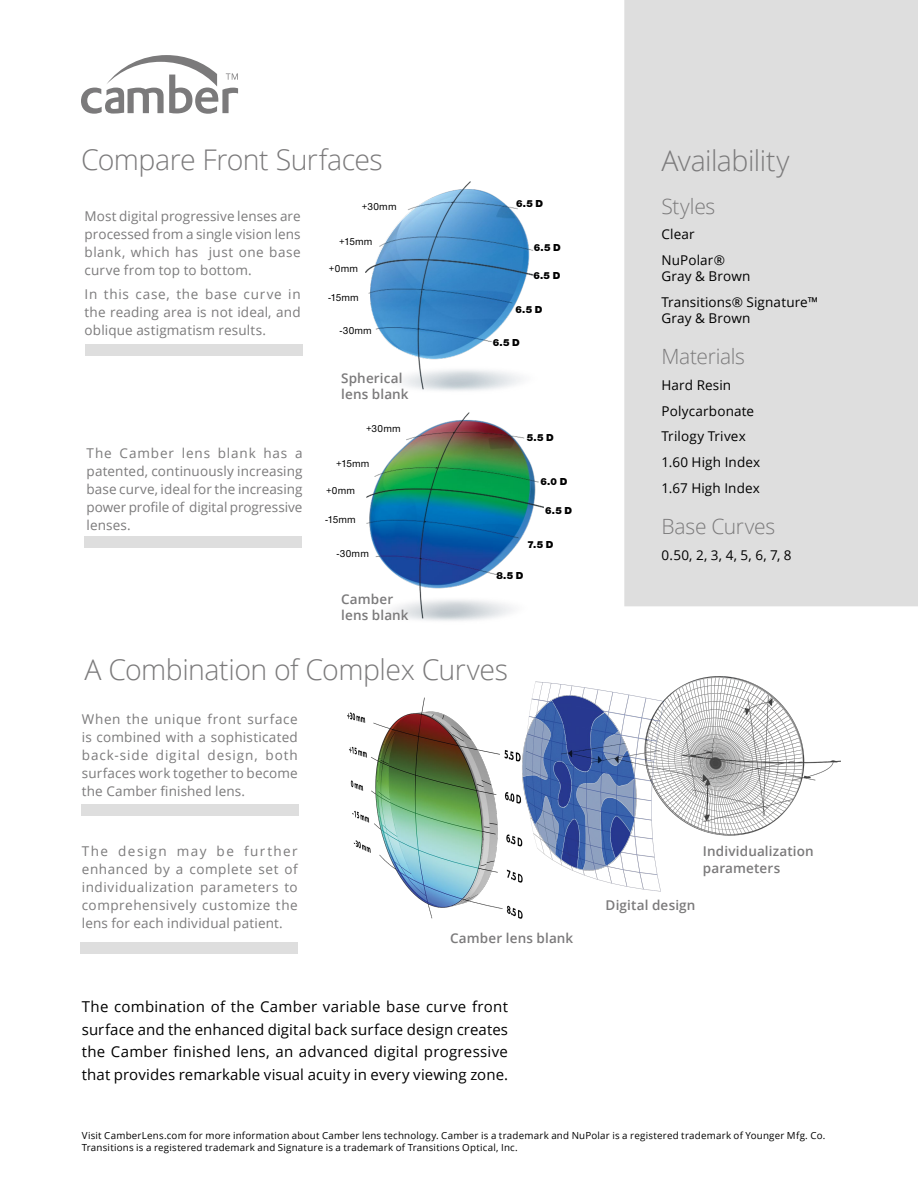
<style>
.page{position:relative;width:918px;height:1188px;background:#fff}
.page>*{position:absolute;margin:0;border:0;box-sizing:border-box;transform-origin:0 0}
.Paragraph_Header{font:300 28.5px "Open Sans";letter-spacing:-.02em;color:#7b7a7b}
.Paragraph_Subhead{font:300 21px "Open Sans";letter-spacing:-.015em;color:#7b7a7b}
.Normal_larger{font:15px/22.5px "Open Sans";letter-spacing:.005em;color:#000;text-align:justify}
.Normal__blue{font:13.5px/18px "Open Sans";letter-spacing:.01em;color:#7b7a7b;text-align:justify}
.t1{font:13.5px/16.2px "Open Sans";letter-spacing:.01em;color:#000}
.t2{font:600 13.5px/16.5px "Open Sans";letter-spacing:.01em;color:#7b7a7b}
.Graph_Labels_-_Numer{font:500 10.5px "Nimbus CEZOT";letter-spacing:.015em;color:#000}
.Graph_Labels_-_Numer-2{font:900 10.5px "Nimbus CEZOT";color:#000}
.t3{font:9.75px/11.7px "Open Sans";letter-spacing:.025em;color:#000}
</style>
<div class="page">
<img style="left:365px;top:182px;width:169px;height:209px">
<img style="left:366px;top:413px;width:178px;height:208px">
<img style="left:348px;top:676px;width:492px;height:242px">
<div style="left:624px;top:0;width:294px;height:606px;background:#dedede"></div>
<div style="left:85px;top:537px;width:217px;height:11px;background:#dedede"></div>
<div style="left:81px;top:805px;width:217px;height:11px;background:#dedede"></div>
<div style="left:85px;top:345px;width:218px;height:11px;background:#dedede"></div>
<div style="left:81px;top:942px;width:217px;height:11px;background:#dedede"></div>
<svg style="left:81px;top:55px;width:157px;height:59px"></svg>
<p class="Paragraph_Header" style="left:81px;top:140px;width:303px">Compare Front Surfaces</p>
<p class="Normal__blue" style="left:85px;top:206px;width:217px">Most digital progressive lenses are processed from a single vision lens blank, which has just one base curve from top to bottom.</p>
<p class="Normal__blue" style="left:85px;top:285px;width:218px">In this case, the base curve in the reading area is not ideal, and oblique astigmatism results.</p>
<p class="Normal__blue" style="left:87px;top:444px;width:218px">The Camber lens blank has a patented, continuously increasing base curve, ideal for the increasing power profile of digital progressive lenses.</p>
<p class="Graph_Labels_-_Numer" style="left:362px;top:201px;width:36px">+30mm</p>
<p class="Graph_Labels_-_Numer" style="left:339px;top:235px;width:35px">+15mm</p>
<p class="Graph_Labels_-_Numer" style="left:329px;top:262px;width:30px">+0mm</p>
<p class="Graph_Labels_-_Numer" style="left:328px;top:292px;width:32px">-15mm</p>
<p class="Graph_Labels_-_Numer" style="left:340px;top:325px;width:33px">-30mm</p>
<p class="t2" style="left:341px;top:369px;width:69px">Spherical lens blank</p>
<p class="Graph_Labels_-_Numer" style="left:366px;top:423px;width:36px">+30mm</p>
<p class="Graph_Labels_-_Numer" style="left:336px;top:457px;width:35px">+15mm</p>
<p class="Graph_Labels_-_Numer" style="left:326px;top:484px;width:30px">+0mm</p>
<p class="Graph_Labels_-_Numer" style="left:325px;top:514px;width:32px">-15mm</p>
<p class="Graph_Labels_-_Numer" style="left:337px;top:547px;width:33px">-30mm</p>
<p class="t2" style="left:341px;top:590px;width:69px">Camber lens blank</p>
<p class="Graph_Labels_-_Numer-2" style="left:516px;top:197px;width:28px">6.5 D</p>
<p class="Graph_Labels_-_Numer-2" style="left:534px;top:241px;width:28px">6.5 D</p>
<p class="Graph_Labels_-_Numer-2" style="left:533px;top:269px;width:28px">6.5 D</p>
<p class="Graph_Labels_-_Numer-2" style="left:515px;top:304px;width:28px">6.5 D</p>
<p class="Graph_Labels_-_Numer-2" style="left:493px;top:336px;width:28px">6.5 D</p>
<p class="Graph_Labels_-_Numer-2" style="left:527px;top:431px;width:28px">5.5 D</p>
<p class="Graph_Labels_-_Numer-2" style="left:541px;top:475px;width:28px">6.0 D</p>
<p class="Graph_Labels_-_Numer-2" style="left:545px;top:504px;width:28px">6.5 D</p>
<p class="Graph_Labels_-_Numer-2" style="left:527px;top:538px;width:28px">7.5 D</p>
<p class="Graph_Labels_-_Numer-2" style="left:496px;top:570px;width:29px">8.5 D</p>
<p class="Paragraph_Header" style="left:85px;top:650px;width:425px">A Combination of Complex Curves</p>
<p class="Normal__blue" style="left:82px;top:710px;width:218px">When the unique front surface is combined with a sophisticated back-side digital design, both surfaces work together to become the Camber finished lens.</p>
<p class="Normal__blue" style="left:82px;top:842px;width:218px">The design may be further enhanced by a complete set of individualization parameters to comprehensively customize the lens for each individual patient.</p>
<p class="t2" style="left:450px;top:929px;width:125px">Camber lens blank</p>
<p class="Normal_larger" style="left:82px;top:995px;width:428px">The combination of the Camber variable base curve front surface and the enhanced digital back surface design creates the Camber finished lens, an advanced digital progressive that provides remarkable visual acuity in every viewing zone.</p>
<p class="Paragraph_Header" style="left:662px;top:141px;width:129px">Availability</p>
<p class="Paragraph_Subhead" style="left:662px;top:192px;width:55px">Styles</p>
<p class="t1" style="left:662px;top:226px;width:35px">Clear</p>
<p class="t1" style="left:662px;top:252px;width:90px">NuPolar®<br>Gray &amp; Brown</p>
<p class="t1" style="left:662px;top:294px;width:158px">Transitions® Signature™<br>Gray &amp; Brown</p>
<p class="Paragraph_Subhead" style="left:662px;top:342px;width:85px">Materials</p>
<p class="t1" style="left:662px;top:377px;width:71px">Hard Resin</p>
<p class="t1" style="left:662px;top:402px;width:94px">Polycarbonate</p>
<p class="t1" style="left:662px;top:428px;width:86px">Trilogy Trivex</p>
<p class="t1" style="left:662px;top:454px;width:100px">1.60 High Index</p>
<p class="t1" style="left:662px;top:479px;width:100px">1.67 High Index</p>
<p class="Paragraph_Subhead" style="left:662px;top:512px;width:115px">Base Curves</p>
<p class="t1" style="left:662px;top:546px;width:131px">0.50, 2, 3, 4, 5, 6, 7, 8</p>
<p class="t2" style="left:703px;top:843px;width:112px">Individualization parameters</p>
<p class="t2" style="left:606px;top:897px;width:91px">Digital design</p>
<p class="t3" style="left:82px;top:1130px;width:745px">Visit CamberLens.com for more information about Camber lens technology. Camber is a trademark and NuPolar is a registered trademark of Younger Mfg. Co.<br>Transitions is a registered trademark and Signature is a trademark of Transitions Optical, Inc.</p>
</div>
